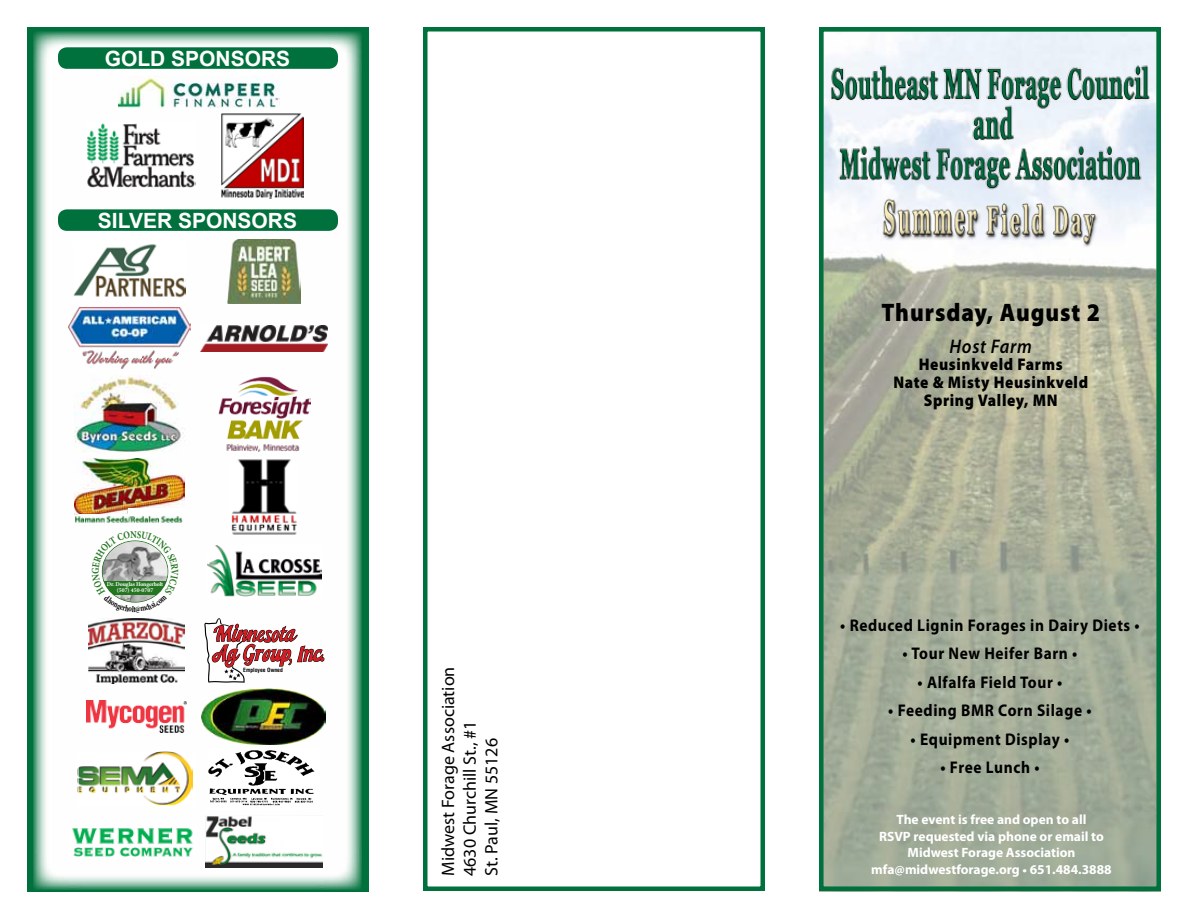
<style>
.page{position:relative;width:1188px;height:918px;background:#fff}
.page>*{position:absolute;margin:0;border:0;box-sizing:border-box;transform-origin:0 0}
.t1{font:900 25.5px "Myriad Pro";letter-spacing:.04em;color:#000;scale:.91 1}
.t2{font:700 21px "Arial";color:#fff}
.t3{font:italic 600 19.8px "Myriad Pro";letter-spacing:.04em;color:#000;scale:.91 1}
.t4{font:18px/21.6px "Myriad Pro";color:#000}
.t5{font:700 16.95px "Myriad Pro";letter-spacing:.04em;color:#000;scale:.91 1}
.t6{font:900 16.95px/17.9px "Myriad Pro";letter-spacing:.04em;color:#000;text-align:center;scale:.91 1}
.t7{font:700 13.5px/16.5px "Myriad Pro";color:#fff;text-align:center}
.t8{font:700 5.85px/6.4px "Minion Pro";letter-spacing:-.02em;color:#fff;text-align:center}
.t9{font:700 condensed 5.7px "Helvetica";color:#000}
.s1{font-size:12.45px}
</style>
<div class="page">
<img style="left:824px;top:32px;width:332px;height:854px">
<div style="left:423px;top:27px;width:342px;height:864px;border:4px solid #00703c"></div>
<div style="left:27px;top:27px;width:342px;height:864px;background:#00703c"></div>
<svg style="left:33px;top:32px;width:329px;height:858px"></svg>
<div style="left:819px;top:27px;width:342px;height:864px;border:4px solid #00703c"></div>
<img style="left:828px;top:58px;width:324px;height:137px">
<img style="left:877px;top:195px;width:226px;height:52px">
<img style="left:75px;top:375px;width:109px;height:78px">
<img style="left:74px;top:241px;width:111px;height:60px">
<img style="left:206px;top:816px;width:117px;height:52px">
<img style="left:79px;top:752px;width:114px;height:52px">
<div style="left:77px;top:750px;width:119px;height:56px;border:1px solid #fff"></div>
<img style="left:200px;top:326px;width:127px;height:25px">
<img style="left:207px;top:545px;width:114px;height:53px">
<img style="left:87px;top:123px;width:109px;height:66px">
<img style="left:119px;top:76px;width:160px;height:31px">
<img style="left:222px;top:113px;width:82px;height:85px">
<img style="left:202px;top:689px;width:124px;height:55px">
<svg style="left:204px;top:618px;width:120px;height:65px"></svg>
<img style="left:70px;top:828px;width:126px;height:28px">
<img style="left:208px;top:749px;width:111px;height:61px">
<div style="left:58px;top:209px;width:280px;height:22px;background:#00703c;border-radius:9px"></div>
<div style="left:58px;top:47px;width:280px;height:22px;background:#00703c;border-radius:9px"></div>
<img style="left:218px;top:377px;width:92px;height:74px">
<img style="left:75px;top:458px;width:110px;height:68px">
<div style="left:128px;top:509px;width:57px;height:6px;background:#fff"></div>
<img style="left:89px;top:618px;width:96px;height:65px">
<img style="left:227px;top:240px;width:74px;height:63px">
<img style="left:69px;top:307px;width:122px;height:63px">
<img style="left:87px;top:700px;width:100px;height:33px">
<img style="left:231px;top:458px;width:66px;height:78px">
<svg style="left:92px;top:531px;width:86px;height:82px"></svg>
<p class="t2" style="left:105px;top:44px;width:187px">GOLD SPONSORS</p>
<p class="t2" style="left:98px;top:206px;width:201px">SILVER SPONSORS</p>
<p class="t8" style="left:107px;top:581px;width:58px">Dr. Douglas Hongerholt (507) 450-0707</p>
<p class="t9" style="left:243px;top:666px;width:41px">Employee Owned</p>
<p class="t4" style="left:437px;top:876px;width:211px;rotate:-90deg">Midwest Forage Association<br>4630 Churchill St., #1<br>St. Paul, MN 55126</p>
<h1 class="t1" style="left:882px;top:298px;width:242px">Thursday, August 2</h1>
<p class="t3" style="left:950px;top:333px;width:92px">Host Farm</p>
<p class="t6" style="left:893px;top:356px;width:216px">Heusinkveld Farms<br>Nate &amp; Misty Heusinkveld<br>Spring Valley, MN</p>
<p class="t5" style="left:840px;top:614px;width:331px">• Reduced Lignin Forages in Dairy Diets •</p>
<p class="t5" style="left:903px;top:642px;width:194px">• Tour New Heifer Barn •</p>
<p class="t5" style="left:918px;top:671px;width:161px">• Alfalfa Field Tour •</p>
<p class="t5" style="left:888px;top:699px;width:225px">• Feeding BMR Corn Silage •</p>
<p class="t5" style="left:911px;top:728px;width:176px">• Equipment Display •</p>
<p class="t5" style="left:940px;top:756px;width:110px">• Free Lunch •</p>
<p class="t7" style="left:871px;top:811px;width:242px">The event is free and open to all<br>RSVP requested via phone or email to Midwest Forage Association mfa@midwestforage.org <span class="s1">•</span> 651.484.3888</p>
</div>
